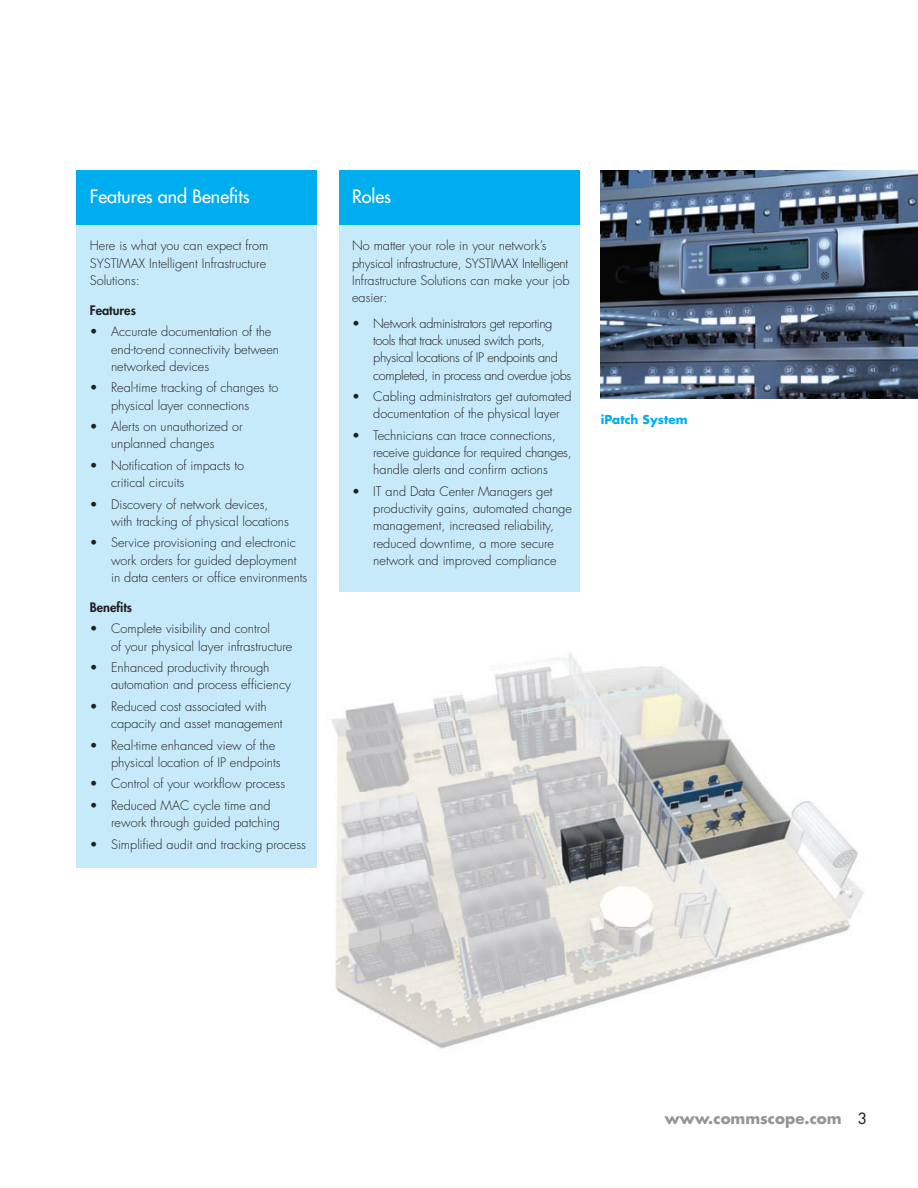
<style>
.page{position:relative;width:918px;height:1188px;background:#fff}
.page>*{position:absolute;margin:0;border:0;box-sizing:border-box;transform-origin:0 0}
.t1{font:500 18px "Futura Std";color:#fff}
.t2{font:700 15px "Futura Std";color:#939598}
.t3{font:300 12.75px/17.2px "Futura Std";color:#231f20}
.t4{font:300 12.75px/17.2px "Futura Std";letter-spacing:-.03em;color:#231f20}
.t5{font:800 12.75px "Futura Std";color:#231f20}
.t6{font:700 12px "Futura Std";color:#00aeef}
.s1{font-weight:500;color:#231f20}
</style>
<div class="page">
<img style="left:331px;top:652px;width:533px;height:397px">
<img style="left:601px;top:170px;width:317px;height:229px">
<div style="left:76px;top:222px;width:241px;height:645px;background:#c6eafa"></div>
<div style="left:339px;top:222px;width:240px;height:370px;background:#c6eafa"></div>
<div style="left:76px;top:170px;width:241px;height:54px;background:#00aeef"></div>
<div style="left:339px;top:170px;width:240px;height:54px;background:#00aeef"></div>
<h1 class="t1" style="left:90px;top:185px;width:161px">Features and Benefits</h1>
<h1 class="t1" style="left:352px;top:185px;width:41px">Roles</h1>
<p class="t3" style="left:90px;top:238px;width:180px">Here is what you can expect from<br>SYSTIMAX Intelligent Infrastructure<br>Solutions:</p>
<p class="t5" style="left:90px;top:302px;width:48px">Features</p>
<p class="t3" style="left:111px;top:324px;width:170px;text-indent:-21px">• Accurate documentation of the end-to-end connectivity between networked devices</p>
<p class="t3" style="left:111px;top:380px;width:169px;text-indent:-21px">• Real-time tracking of changes to physical layer connections</p>
<p class="t3" style="left:90px;top:418px;width:154px;text-align:center">• Alerts on unauthorized or unplanned changes</p>
<p class="t3" style="left:111px;top:457px;width:135px;text-indent:-21px">• Notification of impacts to critical circuits</p>
<p class="t3" style="left:111px;top:496px;width:179px;text-indent:-21px">• Discovery of network devices, with tracking of physical locations</p>
<p class="t3" style="left:111px;top:535px;width:198px;text-indent:-21px">• Service provisioning and electronic work orders for guided deployment in data centers or office environments</p>
<p class="t5" style="left:90px;top:599px;width:44px">Benefits</p>
<p class="t3" style="left:111px;top:621px;width:183px;text-indent:-21px">• Complete visibility and control<br>of your physical layer infrastructure</p>
<p class="t3" style="left:111px;top:659px;width:181px;text-indent:-21px">• Enhanced productivity through automation and process efficiency</p>
<p class="t3" style="left:111px;top:698px;width:173px;text-indent:-21px">• Reduced cost associated with capacity and asset management</p>
<p class="t3" style="left:111px;top:737px;width:171px;text-indent:-21px">• Real-time enhanced view of the physical location of IP endpoints</p>
<p class="t3" style="left:90px;top:776px;width:197px">• Control of your workflow process</p>
<p class="t3" style="left:111px;top:797px;width:171px;text-indent:-21px">• Reduced MAC cycle time and rework through guided patching</p>
<p class="t3" style="left:90px;top:836px;width:218px">• Simplified audit and tracking process</p>
<p class="t3" style="left:352px;top:238px;width:219px">No matter your role in your network’s physical infrastructure, SYSTIMAX Intelligent Infrastructure Solutions can make your job easier:</p>
<p class="t4" style="left:373px;top:315px;width:199px;text-indent:-21px">• Network administrators get reporting tools that track unused switch ports, physical locations of IP endpoints and completed, in process and overdue jobs</p>
<p class="t3" style="left:373px;top:388px;width:200px;text-indent:-21px">• Cabling administrators get automated documentation of the physical layer</p>
<p class="t3" style="left:373px;top:427px;width:200px;text-indent:-21px">• Technicians can trace connections, receive guidance for required changes, handle alerts and confirm actions</p>
<p class="t3" style="left:373px;top:483px;width:200px;text-indent:-21px">• IT and Data Center Managers get productivity gains, automated change management, increased reliability, reduced downtime, a more secure network and improved compliance</p>
<p class="t6" style="left:601px;top:411px;width:88px">iPatch System</p>
<p class="t2" style="left:665px;top:1109px;width:203px">www.commscope.com <span class="s1">3</span></p>
</div>
